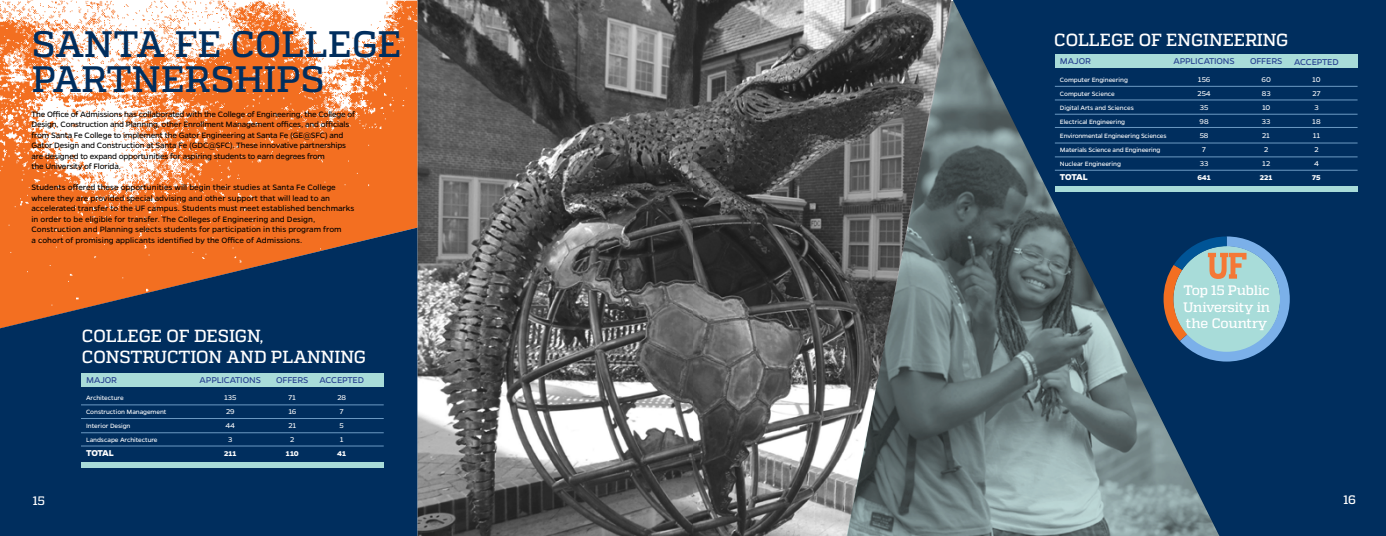
<style>
.page{position:relative;width:1386px;height:536px;background:#fff}
.page>*{position:absolute;margin:0;border:0;box-sizing:border-box;transform-origin:0 0}
.t1{font:500 36.75px/34.1px "Quadon";color:#002e5e}
.t2{font:500 17.5px/21px "Quadon";letter-spacing:-.005em;color:#fff}
.t3{font:500 13.74px/16.4px "Quadon";letter-spacing:-.015em;color:#fff;text-align:justify}
.t4{font:500 12.25px "Quadon";color:#fff}
.t5{font:9.62px "Gentona";letter-spacing:-.015em;color:#25408f}
.t6{font:700 9.62px "Gentona";letter-spacing:-.035em;color:#fff}
.t7{font:8.75px/10.5px "Gentona";letter-spacing:-.01em;color:#000}
.t8{font:7.88px/14px "Gentona";color:#fff}
.t9{font:700 7.88px "Gentona";color:#fff}
.t10{font:7px/14px "Gentona";letter-spacing:-.01em;color:#fff}
</style>
<div class="page">
<img style="left:417px;top:0;width:430px;height:536px">
<img style="left:0;top:0;width:418px;height:328px">
<svg style="left:0;top:227px;width:417px;height:309px;background:#2b3a54"></svg>
<div style="left:1220px;top:0;width:166px;height:536px;background:#002e5e"></div>
<div style="left:1055px;top:54px;width:303px;height:14px;background:#a8dcd9"></div>
<hr style="left:1055px;top:86px;width:303px;height:1px;background:#6c9ac3">
<hr style="left:1055px;top:114px;width:303px;height:1px;background:#6c9ac3">
<hr style="left:1055px;top:100px;width:303px;height:1px;background:#6c9ac3">
<hr style="left:1055px;top:127px;width:303px;height:1px;background:#6c9ac3">
<hr style="left:1055px;top:143px;width:303px;height:1px;background:#6c9ac3">
<hr style="left:1055px;top:157px;width:303px;height:1px;background:#6c9ac3">
<div style="left:1055px;top:186px;width:303px;height:5px;background:#a8dcd9"></div>
<hr style="left:1055px;top:170px;width:303px;height:1px;background:#6c9ac3">
<div style="left:81px;top:373px;width:303px;height:14px;background:#a8dcd9"></div>
<hr style="left:81px;top:404px;width:303px;height:1px;background:#6c9ac3">
<hr style="left:81px;top:432px;width:303px;height:1px;background:#6c9ac3">
<hr style="left:81px;top:418px;width:303px;height:1px;background:#6c9ac3">
<hr style="left:81px;top:445px;width:303px;height:1px;background:#6c9ac3">
<div style="left:81px;top:463px;width:303px;height:5px;background:#a8dcd9"></div>
<svg style="left:1220px;top:236px;width:70px;height:125px;background:#80abbd"></svg>
<svg style="left:847px;top:0;width:373px;height:536px;background:#4c6473"></svg>
<h1 class="t1" style="left:32px;top:28px;width:371px">SANTA FE COLLEGE<br>PARTNERSHIPS</h1>
<p class="t7" style="left:32px;top:109px;width:325px">The Office of Admissions has collaborated with the College of Engineering, the College of Design, Construction and Planning, other Enrollment Management offices, and officials from Santa Fe College to implement the Gator Engineering at Santa Fe (GE@SFC) and Gator Design and Construction at Santa Fe (GDC@SFC). These innovative partnerships are designed to expand opportunities for aspiring students to earn degrees from<br>the University of Florida.</p>
<p class="t7" style="left:32px;top:182px;width:324px">Students offered these opportunities will begin their studies at Santa Fe College where they are provided special advising and other support that will lead to an accelerated transfer to the UF campus. Students must meet established benchmarks in order to be eligible for transfer. The Colleges of Engineering and Design, Construction and Planning selects students for participation in this program from<br>a cohort of promising applicants identified by the Office of Admissions.</p>
<h2 class="t2" style="left:82px;top:325px;width:286px">COLLEGE OF DESIGN,<br>CONSTRUCTION AND PLANNING</h2>
<p class="t5" style="left:86px;top:374px;width:32px">MAJOR</p>
<p class="t10" style="left:86px;top:391px;width:82px">Architecture<br>Construction Management<br>Interior Design<br>Landscape Architecture</p>
<p class="t6" style="left:86px;top:447px;width:29px">TOTAL</p>
<p class="t5" style="left:200px;top:374px;width:63px">APPLICATIONS</p>
<p class="t8" style="left:224px;top:390px;width:14px;text-align:center">135<br>29<br>44<br>3</p>
<p class="t9" style="left:224px;top:449px;width:14px">211</p>
<p class="t5" style="left:276px;top:374px;width:34px">OFFERS</p>
<p class="t8" style="left:288px;top:390px;width:9px;text-align:justify">71<br>16<br>21<br>2</p>
<p class="t9" style="left:286px;top:449px;width:14px">110</p>
<p class="t5" style="left:319px;top:374px;width:46px">ACCEPTED</p>
<p class="t8" style="left:337px;top:390px;width:10px">28<br>7<br>5<br>1</p>
<p class="t9" style="left:337px;top:449px;width:10px">41</p>
<h2 class="t2" style="left:1054px;top:29px;width:236px">COLLEGE OF ENGINEERING</h2>
<p class="t5" style="left:1173px;top:56px;width:63px">APPLICATIONS</p>
<p class="t8" style="left:1198px;top:72px;width:15px;text-align:center">156<br>254<br>35<br>98<br>58<br>7<br>33</p>
<p class="t9" style="left:1197px;top:173px;width:15px">641</p>
<p class="t5" style="left:1060px;top:56px;width:32px">MAJOR</p>
<p class="t10" style="left:1060px;top:73px;width:108px">Computer Engineering<br>Computer Science<br>Digital Arts and Sciences<br>Electrical Engineering<br>Environmental Engineering Sciences<br>Materials Science and Engineering<br>Nuclear Engineering</p>
<p class="t6" style="left:1060px;top:171px;width:29px">TOTAL</p>
<p class="t5" style="left:1250px;top:56px;width:34px">OFFERS</p>
<p class="t8" style="left:1262px;top:72px;width:11px">60<br>83<br>10<br>33<br>21<br>2<br>12</p>
<p class="t9" style="left:1260px;top:173px;width:14px">221</p>
<p class="t5" style="left:1294px;top:56px;width:46px">ACCEPTED</p>
<p class="t8" style="left:1312px;top:73px;width:10px">10<br>27<br>3<br>18<br>11<br>2<br>4</p>
<p class="t9" style="left:1312px;top:173px;width:10px">75</p>
<h3 class="t3" style="left:1183px;top:282px;width:89px">Top 15 Public University in the Country</h3>
<h3 class="t4" style="left:33px;top:493px;width:13px">15</h3>
<h3 class="t4" style="left:1343px;top:492px;width:14px">16</h3>
</div>
